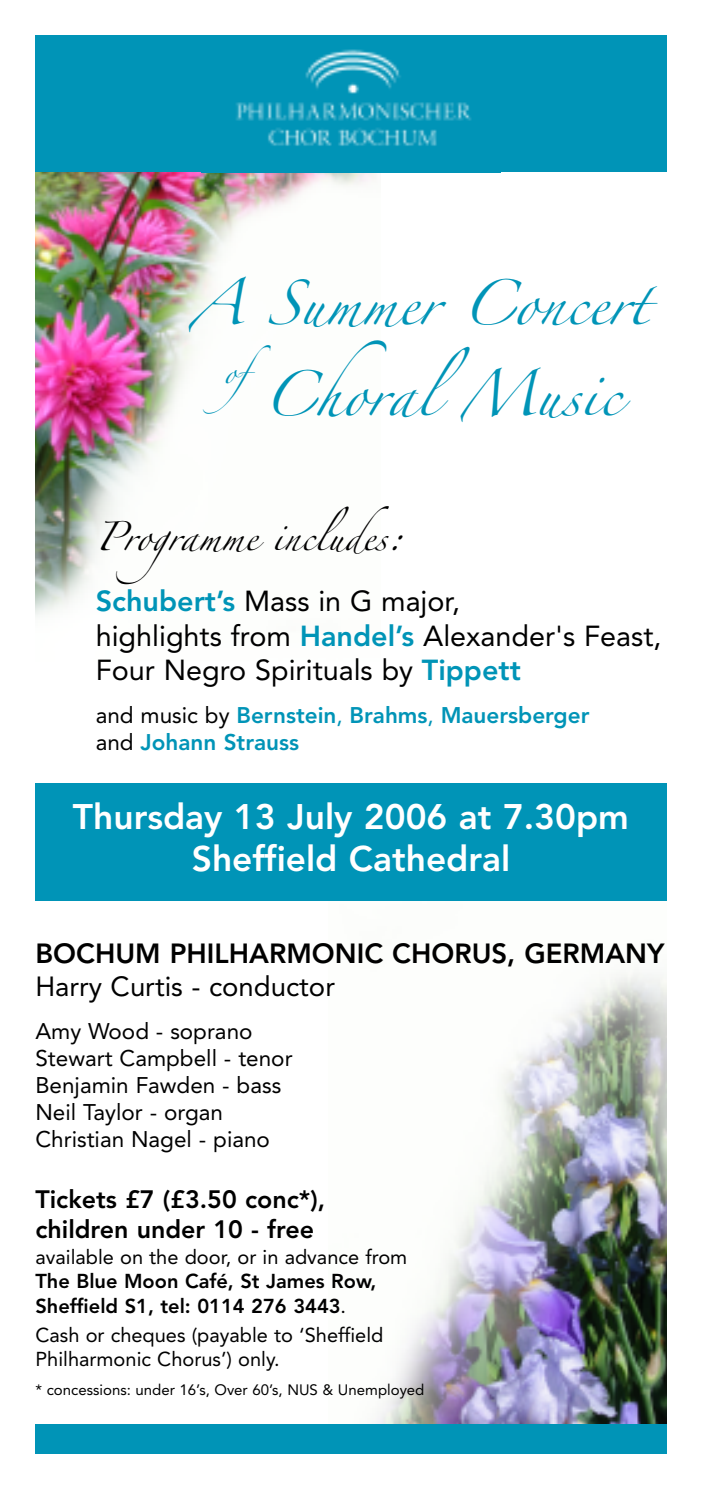
<style>
.page{position:relative;width:702px;height:1489px;background:#fff}
.page>*{position:absolute;margin:0;border:0;box-sizing:border-box;transform-origin:0 0}
.t1{font:40.75px "Zapfino";color:#0094b7}
.t2{font:800 35.25px/42.2px "Avenir";color:#fff;text-align:center}
.t3{font:28.75px/34.5px "Avenir";color:#000}
.t4{font:800 27.5px "Avenir";color:#000}
.t5{font:27.5px "Avenir";color:#000}
.t6{font:26px "Zapfino";color:#000}
.t7{font:800 25px/30px "Avenir";color:#000}
.t8{font:22.5px/27px "Avenir";color:#000}
.t9{font:800 22.5px/27px "Avenir";color:#0094b7}
.t10{font:20.25px "Zapfino";color:#0094b7}
.t11{font:20px/24px "Avenir";color:#000}
.t12{font:800 20px/24px "Avenir";color:#000}
.t13{font:15px "Avenir";color:#000}
.s1{font-weight:800;color:#0094b7}
.s2{font-weight:400;color:#000}
.s3{font-weight:400}
</style>
<div class="page">
<img style="left:328px;top:900px;width:338px;height:524px">
<img style="left:35px;top:172px;width:346px;height:444px">
<div style="left:35px;top:35px;width:631px;height:137px;background:#0094b7"></div>
<img style="left:236px;top:49px;width:236px;height:97px">
<div style="left:35px;top:782px;width:631px;height:118px;background:#0094b7"></div>
<div style="left:35px;top:1424px;width:631px;height:29px;background:#0094b7"></div>
<h1 class="t1" style="left:190px;top:286px;width:459px">A Summer Concert</h1>
<p class="t10" style="left:224px;top:364px;width:82px">of</p>
<h1 class="t1" style="left:262px;top:377px;width:359px">ChoralMusic</h1>
<h3 class="t6" style="left:96px;top:526px;width:308px">Programme includes:</h3>
<h3 class="t3" style="left:96px;top:586px;width:567px"><span class="s1">Schubert’s</span> Mass in G major,<br>highlights from <span class="s1">Handel’s</span> Alexander's Feast,<br>Four Negro Spirituals by <span class="s1">Tippett</span></h3>
<p class="t9" style="left:96px;top:703px;width:495px"><span class="s2">and music by</span> Bernstein<span class="s3">,</span> Brahms<span class="s3">,</span> Mauersberger <span class="s2">and</span> Johann Strauss</p>
<h2 class="t2" style="left:73px;top:798px;width:557px">Thursday 13 July 2006 at 7.30pm<br>Sheffield Cathedral</h2>
<h3 class="t4" style="left:35px;top:941px;width:630px">BOCHUM PHILHARMONIC CHORUS, GERMANY</h3>
<h3 class="t5" style="left:35px;top:974px;width:301px">Harry Curtis - conductor</h3>
<p class="t8" style="left:35px;top:1019px;width:258px">Amy Wood - soprano<br>Stewart Campbell - tenor<br>Benjamin Fawden - bass<br>Neil Taylor - organ<br>Christian Nagel - piano</p>
<p class="t7" style="left:35px;top:1186px;width:291px">Tickets £7 (£3.50 conc*), children under 10 - free</p>
<p class="t11" style="left:35px;top:1247px;width:373px">available on the door, or in advance from</p>
<p class="t12" style="left:35px;top:1271px;width:342px">The Blue Moon Café, St James Row,<br>Sheffield S1, tel: 0114 276 3443<span class="s3">.</span></p>
<p class="t11" style="left:35px;top:1324px;width:349px">Cash or cheques (payable to ‘Sheffield<br>Philharmonic Chorus’) only.</p>
<p class="t13" style="left:35px;top:1383px;width:390px">* concessions: under 16’s, Over 60’s, NUS &amp; Unemployed</p>
</div>
